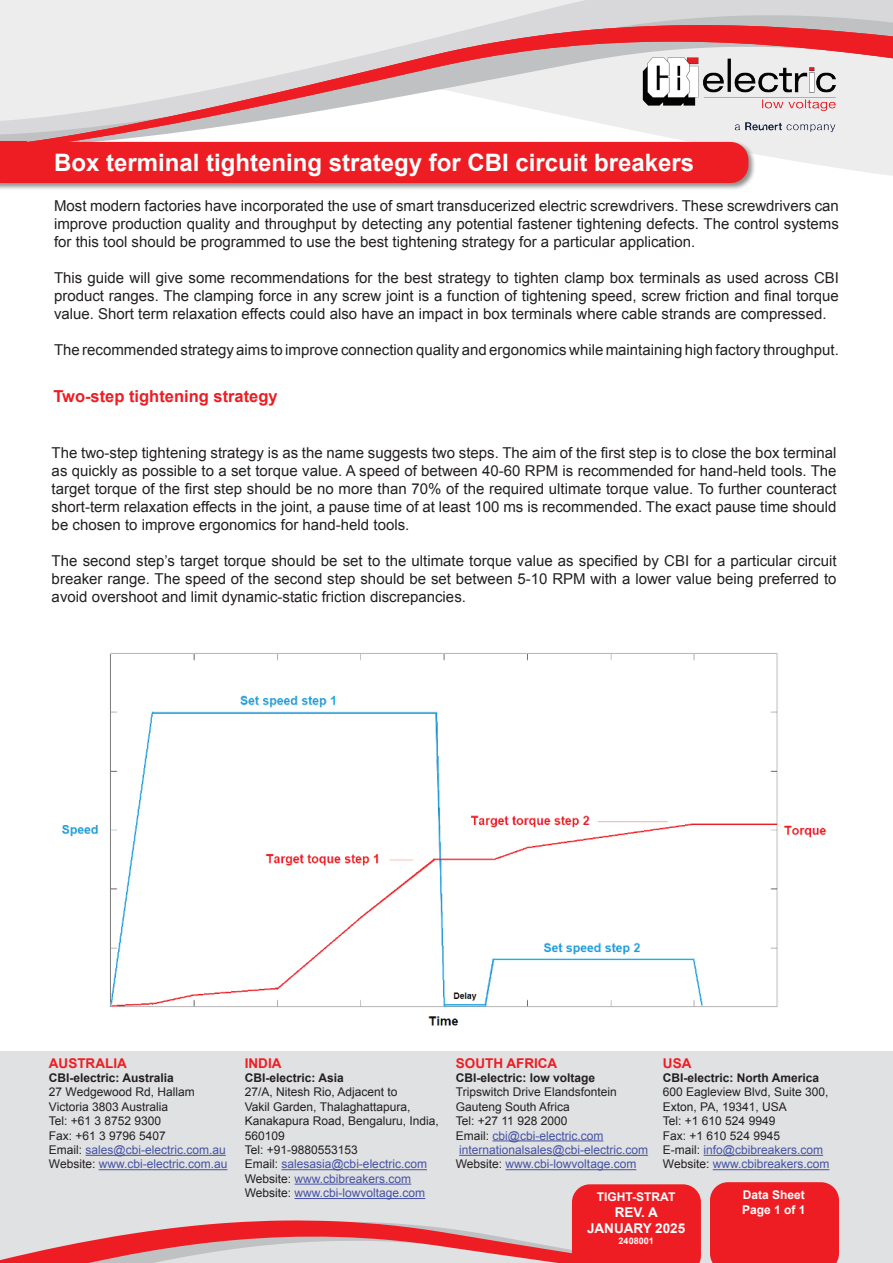
<style>
.page{position:relative;width:893px;height:1263px;background:#fff}
.page>*{position:absolute;margin:0;border:0;box-sizing:border-box;transform-origin:0 0}
.t1{font:700 24px "Arial";color:#fff}
.t2{font:700 16.5px "Arial";color:#ee1d23}
.t3{font:15px/18px "Arial";color:#231f20;text-align:justify}
.t4{font:700 13.5px "Arial";color:#ee1d23}
.t5{font:700 13.5px/16.2px "Arial";color:#fff;text-align:center}
.t6{font:12px/14.4px "Arial";color:#231f20}
.t7{font:12px/14.4px "Arial";color:#4552a3}
.t8{font:700 12px "Arial";color:#231f20}
.t9{font:700 12px/14.4px "Arial";color:#fff}
.t10{font:700 9px "Arial";color:#fff}
.s1{color:#4552a3}
.s2{color:#231f20}
</style>
<div class="page">
<svg style="left:756px;top:151px;width:137px;height:25px;fill:#ededee"></svg>
<svg style="left:0;top:0;width:893px;height:14px;background:#e5e5e6"></svg>
<svg style="left:0;top:14px;width:893px;height:11px;background:#dfdfe1"></svg>
<div style="left:0;top:140px;width:756px;height:50px;background:#231f20;opacity:.5"></div>
<div style="left:26px;top:151px;width:722px;height:32px;background:#ee1d23"></div>
<div style="left:0;top:142px;width:26px;height:41px;background:#ee1d23"></div>
<div style="left:0;top:1051px;width:893px;height:212px;background:#e0e1e3"></div>
<svg style="left:0;top:1182px;width:839px;height:81px"></svg>
<hr style="left:86px;top:1155px;width:140px;height:1px;background:#4552a3">
<hr style="left:99px;top:1169px;width:128px;height:1px;background:#4552a3">
<hr style="left:492px;top:1140px;width:111px;height:1px;background:#4552a3">
<hr style="left:459px;top:1155px;width:189px;height:1px;background:#4552a3">
<hr style="left:506px;top:1169px;width:130px;height:1px;background:#4552a3">
<hr style="left:704px;top:1155px;width:119px;height:1px;background:#4552a3">
<hr style="left:713px;top:1169px;width:116px;height:1px;background:#4552a3">
<hr style="left:281px;top:1169px;width:146px;height:1px;background:#4552a3">
<hr style="left:295px;top:1184px;width:116px;height:1px;background:#4552a3">
<hr style="left:295px;top:1198px;width:130px;height:1px;background:#4552a3">
<svg style="left:0;top:25px;width:893px;height:126px;background:#e5c3c5"></svg>
<img style="left:62px;top:653px;width:765px;height:373px">
<h1 class="t1" style="left:54px;top:147px;width:642px">Box terminal tightening strategy for CBI circuit breakers</h1>
<p class="t3" style="left:54px;top:197px;width:786px">Most modern factories have incorporated the use of smart transducerized electric screwdrivers. These screwdrivers can improve production quality and throughput by detecting any potential fastener tightening defects. The control systems for this tool should be programmed to use the best tightening strategy for a particular application.</p>
<p class="t3" style="left:54px;top:269px;width:786px">This guide will give some recommendations for the best strategy to tighten clamp box terminals as used across CBI product ranges. The clamping force in any screw joint is a function of tightening speed, screw friction and final torque value. Short term relaxation effects could also have an impact in box terminals where cable strands are compressed.</p>
<p class="t3" style="left:54px;top:341px;width:786px">The recommended strategy aims to improve connection quality and ergonomics while maintaining high factory throughput.</p>
<p class="t2" style="left:53px;top:386px;width:226px">Two-step tightening strategy</p>
<p class="t3" style="left:52px;top:443px;width:786px">The two-step tightening strategy is as the name suggests two steps. The aim of the first step is to close the box terminal as quickly as possible to a set torque value. A speed of between 40-60 RPM is recommended for hand-held tools. The target torque of the first step should be no more than 70% of the required ultimate torque value. To further counteract short-term relaxation effects in the joint, a pause time of at least 100 ms is recommended. The exact pause time should be chosen to improve ergonomics for hand-held tools.</p>
<p class="t3" style="left:52px;top:551px;width:786px">The second step’s target torque should be set to the ultimate torque value as specified by CBI for a particular circuit breaker range. The speed of the second step should be set between 5-10 RPM with a lower value being preferred to avoid overshoot and limit dynamic-static friction discrepancies.</p>
<p class="t4" style="left:49px;top:1054px;width:79px">AUSTRALIA</p>
<p class="t8" style="left:49px;top:1070px;width:126px">CBI-electric: Australia</p>
<p class="t6" style="left:49px;top:1085px;width:180px">27 Wedgewood Rd, Hallam<br>Victoria 3803 Australia<br>Tel: +61 3 8752 9300<br>Fax: +61 3 9796 5407<br>Email: <span class="s1">sales@cbi-electric.com.au<br></span>Website: <span class="s1">www.cbi-electric.com.au</span></p>
<p class="t4" style="left:245px;top:1054px;width:38px">INDIA</p>
<p class="t8" style="left:245px;top:1070px;width:100px">CBI-electric: Asia</p>
<p class="t6" style="left:245px;top:1085px;width:196px">27/A, Nitesh Rio, Adjacent to<br>Vakil Garden, Thalaghattapura,<br>Kanakapura Road, Bengaluru, India,<br>560109<br>Tel: +91-9880553153<br>Email: <span class="s1">salesasia@cbi-electric.com<br></span>Website: <span class="s1">www.cbibreakers.com<br></span>Website: <span class="s1">www.cbi-lowvoltage.com</span></p>
<p class="t4" style="left:456px;top:1054px;width:103px">SOUTH AFRICA</p>
<p class="t8" style="left:456px;top:1070px;width:141px">CBI-electric: low voltage</p>
<p class="t7" style="left:456px;top:1085px;width:194px"><span class="s2">Tripswitch Drive Elandsfontein<br>Gauteng South Africa<br>Tel: +27 11 928 2000<br>Email:</span> cbi@cbi-electric.com internationalsales@cbi-electric.com<br><span class="s2">Website:</span> www.cbi-lowvoltage.com</p>
<p class="t4" style="left:663px;top:1054px;width:30px">USA</p>
<p class="t8" style="left:663px;top:1070px;width:158px">CBI-electric: North America</p>
<p class="t6" style="left:663px;top:1085px;width:168px">600 Eagleview Blvd, Suite 300,<br>Exton, PA, 19341, USA<br>Tel: +1 610 524 9949<br>Fax: +1 610 524 9945<br>E-mail: <span class="s1">info@cbibreakers.com<br></span>Website: <span class="s1">www.cbibreakers.com</span></p>
<p class="t9" style="left:597px;top:1190px;width:80px">TIGHT-STRAT</p>
<p class="t5" style="left:587px;top:1204px;width:100px">REV. A<br>JANUARY 2025</p>
<p class="t10" style="left:619px;top:1235px;width:37px">2408001</p>
<p class="t9" style="left:742px;top:1188px;width:65px">Data Sheet<br>Page 1 of 1</p>
</div>
